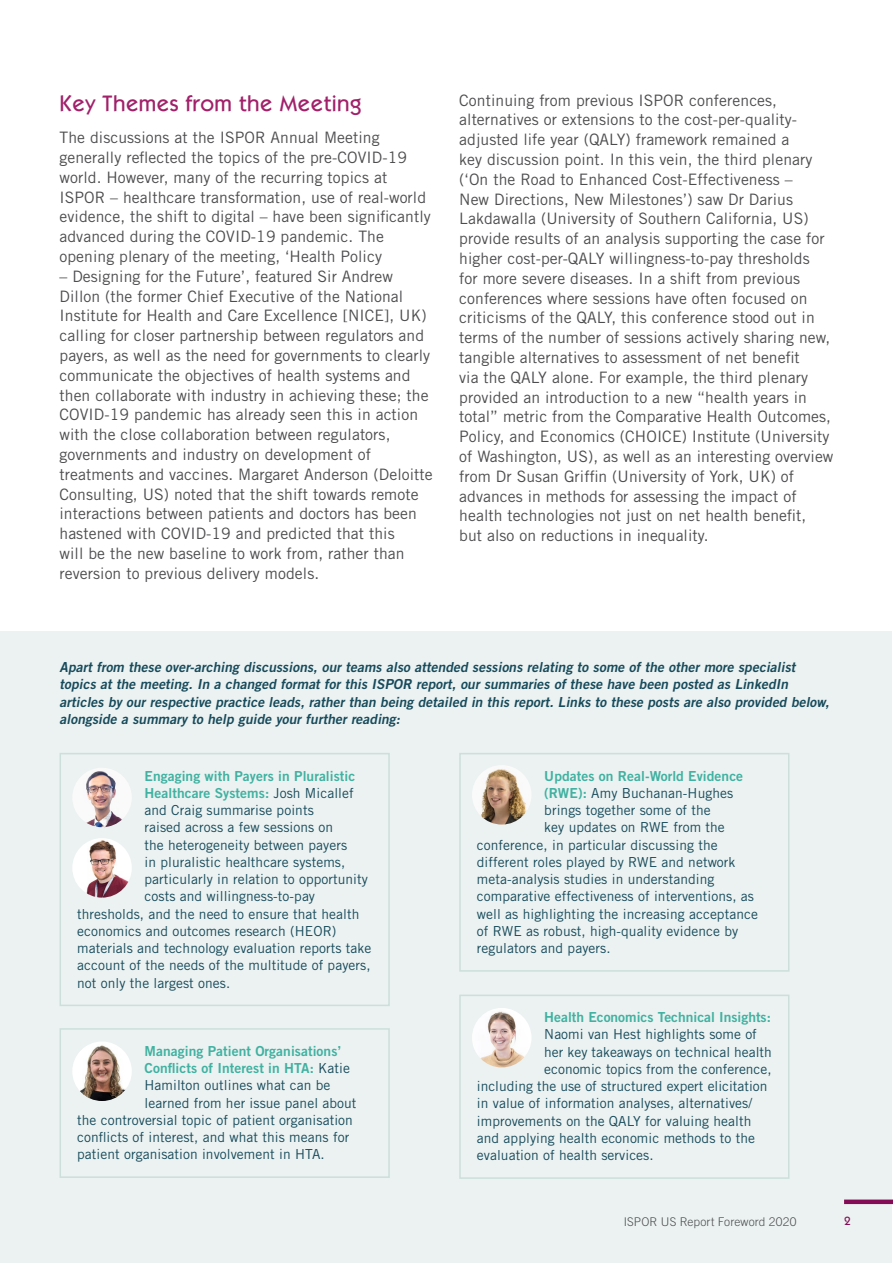
<style>
.page{position:relative;width:893px;height:1263px;background:#fff}
.page>*{position:absolute;margin:0;border:0;box-sizing:border-box;transform-origin:0 0}
.t1{font:500 22.5px "ITC Kabel Std";letter-spacing:.02em;color:#a1206a}
.t2{font:15.75px/19.8px "Trade Gothic LT Std";letter-spacing:.005em;color:#4d4d4f}
.t3{font:13.8px "Trade Gothic LT Std";letter-spacing:.005em;color:#174a5b}
.t4{font:italic 13.8px/17.2px "Trade Gothic LT Std Bd 2";color:#174a5b}
.t5{font:13.8px/17.2px "Trade Gothic LT Std Bd 2";letter-spacing:.005em;color:#40b1a1}
.t6{font:300 12px "Trade Gothic LT Pro";letter-spacing:.01em;color:#4d4d4f}
.t7{font:500 12px "ITC Kabel Std";color:#840b55}
.s1{font-family:"Trade Gothic LT Std";color:#174a5b}
.s2{font-family:"Trade Gothic LT Std Bd 2";color:#40b1a1}
</style>
<div class="page">
<div style="left:0;top:631px;width:891px;height:632px;background:#ebf2f1"></div>
<div style="left:60px;top:753px;width:330px;height:253px;border:2px solid #cddfdb"></div>
<div style="left:60px;top:1028px;width:330px;height:150px;border:2px solid #cddfdb"></div>
<div style="left:459px;top:753px;width:330px;height:219px;border:2px solid #cddfdb"></div>
<div style="left:459px;top:994px;width:330px;height:185px;border:2px solid #cddfdb"></div>
<img style="left:72px;top:768px;width:60px;height:59px;border-radius:30px">
<img style="left:72px;top:838px;width:60px;height:60px;border-radius:30px">
<img style="left:472px;top:765px;width:59px;height:59px;border-radius:30px">
<img style="left:72px;top:1041px;width:60px;height:60px;border-radius:30px">
<img style="left:472px;top:1008px;width:59px;height:59px;border-radius:30px">
<div style="left:844px;top:1199px;width:49px;height:5px;background:#840b55"></div>
<h1 class="t1" style="left:60px;top:90px;width:303px">Key Themes from the Meeting</h1>
<p class="t2" style="left:60px;top:127px;width:373px">The discussions at the ISPOR Annual Meeting generally reflected the topics of the pre-COVID-19 world. However, many of the recurring topics at ISPOR – healthcare transformation, use of real-world evidence, the shift to digital – have been significantly advanced during the COVID-19 pandemic. The opening plenary of the meeting, ‘Health Policy</p>
<p class="t2" style="left:60px;top:266px;width:375px">– Designing for the Future’, featured Sir Andrew Dillon (the former Chief Executive of the National Institute for Health and Care Excellence [NICE], UK) calling for closer partnership between regulators and payers, as well as the need for governments to clearly communicate the objectives of health systems and then collaborate with industry in achieving these; the COVID-19 pandemic has already seen this in action with the close collaboration between regulators, governments and industry on development of treatments and vaccines. Margaret Anderson (Deloitte Consulting, US) noted that the shift towards remote interactions between patients and doctors has been hastened with COVID-19 and predicted that this<br>will be the new baseline to work from, rather than reversion to previous delivery models.</p>
<p class="t2" style="left:459px;top:90px;width:376px">Continuing from previous ISPOR conferences, alternatives or extensions to the cost-per-quality&shy;adjusted life year (QALY) framework remained a<br>key discussion point. In this vein, the third plenary (‘On the Road to Enhanced Cost-Effectiveness –<br>New Directions, New Milestones’) saw Dr Darius Lakdawalla (University of Southern California, US) provide results of an analysis supporting the case for higher cost-per-QALY willingness-to-pay thresholds<br>for more severe diseases. In a shift from previous conferences where sessions have often focused on criticisms of the QALY, this conference stood out in terms of the number of sessions actively sharing new, tangible alternatives to assessment of net benefit<br>via the QALY alone. For example, the third plenary provided an introduction to a new “health years in total” metric from the Comparative Health Outcomes, Policy, and Economics (CHOICE) Institute (University of Washington, US), as well as an interesting overview from Dr Susan Griffin (University of York, UK) of advances in methods for assessing the impact of health technologies not just on net health benefit,<br>but also on reductions in inequality.</p>
<p class="t4" style="left:60px;top:658px;width:774px">Apart from these over-arching discussions, our teams also attended sessions relating to some of the other more specialist topics at the meeting. In a changed format for this ISPOR report, our summaries of these have been posted as LinkedIn articles by our respective practice leads, rather than being detailed in this report. Links to these posts are also provided below, alongside a summary to help guide your further reading:</p>
<p class="t5" style="left:145px;top:767px;width:212px">Engaging with Payers in Pluralistic<br>Healthcare Systems: <span class="s1">Josh Micallef</span></p>
<p class="t3" style="left:145px;top:802px;width:171px">and Craig summarise points</p>
<p class="t3" style="left:145px;top:819px;width:190px">raised across a few sessions on</p>
<p class="t3" style="left:145px;top:836px;width:204px">the heterogeneity between payers</p>
<p class="t3" style="left:145px;top:853px;width:202px">in pluralistic healthcare systems,</p>
<p class="t3" style="left:145px;top:871px;width:225px">particularly in relation to opportunity</p>
<p class="t3" style="left:145px;top:888px;width:172px">costs and willingness-to-pay</p>
<p class="t3" style="left:77px;top:905px;width:284px">thresholds, and the need to ensure that health</p>
<p class="t3" style="left:77px;top:922px;width:261px">economics and outcomes research (HEOR)</p>
<p class="t3" style="left:77px;top:940px;width:296px">materials and technology evaluation reports take</p>
<p class="t3" style="left:77px;top:957px;width:295px">account of the needs of the multitude of payers,</p>
<p class="t3" style="left:77px;top:974px;width:155px">not only the largest ones.</p>
<p class="t5" style="left:145px;top:1042px;width:207px">Managing Patient Organisations’<br>Conflicts of Interest in HTA: <span class="s1">Katie</span></p>
<p class="t3" style="left:145px;top:1077px;width:187px">Hamilton outlines what can be</p>
<p class="t3" style="left:145px;top:1094px;width:213px">learned from her issue panel about</p>
<p class="t3" style="left:77px;top:1111px;width:277px">the controversial topic of patient organisation</p>
<p class="t3" style="left:77px;top:1129px;width:274px">conflicts of interest, and what this means for</p>
<p class="t3" style="left:77px;top:1146px;width:249px">patient organisation involvement in HTA.</p>
<p class="t5" style="left:544px;top:767px;width:200px">Updates on Real-World Evidence</p>
<p class="t3" style="left:544px;top:784px;width:190px"><span class="s2">(RWE):</span> Amy Buchanan-Hughes</p>
<p class="t3" style="left:544px;top:802px;width:168px">brings together some of the</p>
<p class="t3" style="left:544px;top:819px;width:182px">key updates on RWE from the</p>
<p class="t3" style="left:477px;top:836px;width:242px">conference, in particular discussing the</p>
<p class="t3" style="left:477px;top:853px;width:260px">different roles played by RWE and network</p>
<p class="t3" style="left:477px;top:871px;width:239px">meta-analysis studies in understanding</p>
<p class="t3" style="left:477px;top:888px;width:279px">comparative effectiveness of interventions, as</p>
<p class="t3" style="left:477px;top:905px;width:283px">well as highlighting the increasing acceptance</p>
<p class="t3" style="left:477px;top:922px;width:263px">of RWE as robust, high-quality evidence by</p>
<p class="t3" style="left:477px;top:940px;width:135px">regulators and payers.</p>
<p class="t5" style="left:544px;top:1008px;width:228px">Health Economics Technical Insights:</p>
<p class="t3" style="left:544px;top:1026px;width:214px">Naomi van Hest highlights some of</p>
<p class="t3" style="left:544px;top:1043px;width:229px">her key takeaways on technical health</p>
<p class="t3" style="left:544px;top:1061px;width:229px">economic topics from the conference,</p>
<p class="t3" style="left:477px;top:1078px;width:292px">including the use of structured expert elicitation</p>
<p class="t3" style="left:477px;top:1095px;width:277px">in value of information analyses, alternatives/</p>
<p class="t3" style="left:477px;top:1112px;width:276px">improvements on the QALY for valuing health</p>
<p class="t3" style="left:477px;top:1130px;width:280px">and applying health economic methods to the</p>
<p class="t3" style="left:477px;top:1147px;width:178px">evaluation of health services.</p>
<p class="t6" style="left:624px;top:1214px;width:174px">ISPOR US Report Foreword 2020</p>
<p class="t7" style="left:844px;top:1214px;width:8px">2</p>
</div>
